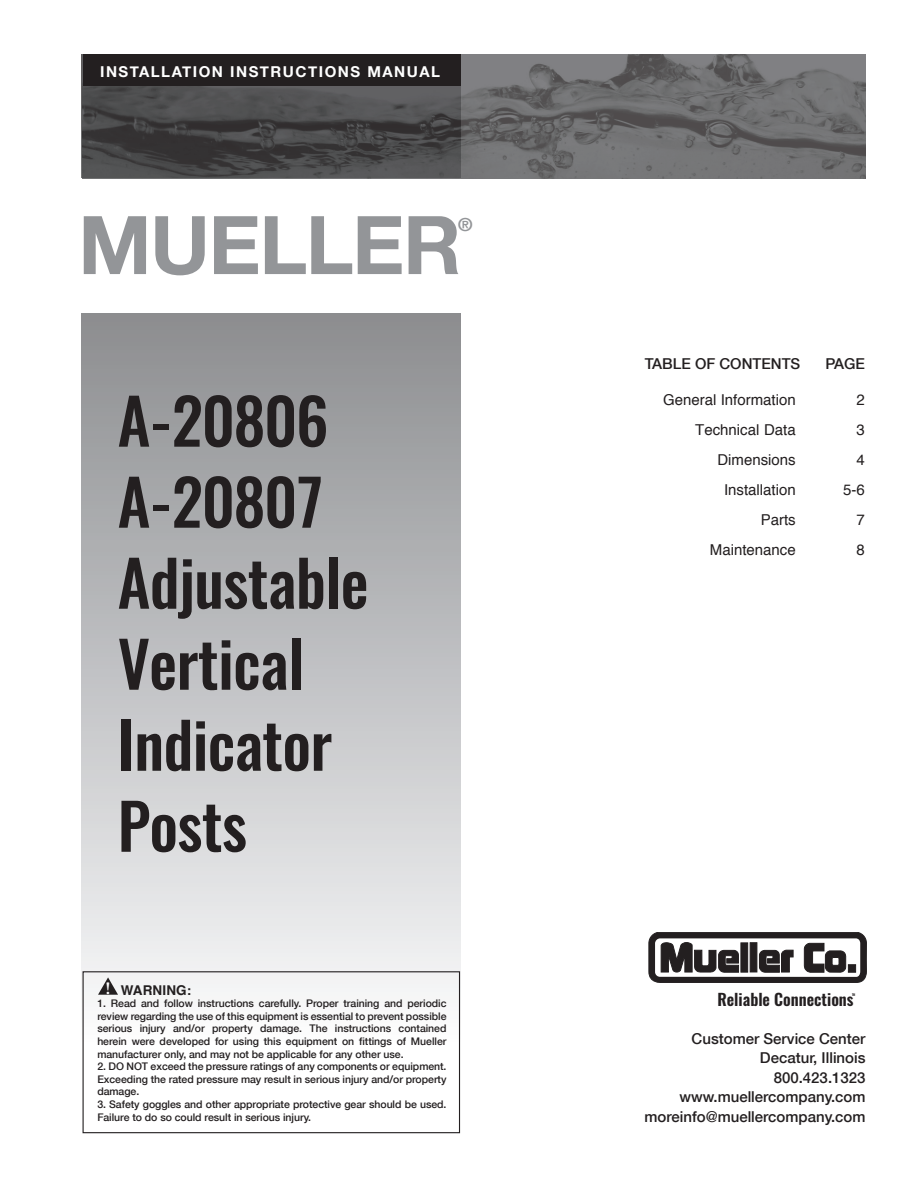
<style>
.page{position:relative;width:918px;height:1188px;background:#fff}
.page>*{position:absolute;margin:0;border:0;box-sizing:border-box;transform-origin:0 0}
.t1{font:700 81px "Helvetica Neue";letter-spacing:-.02em;color:#939598}
.t2{font:500 63px/81px "Oswald";letter-spacing:-.01em;color:#231f20}
.t3{font:700 18px "Helvetica Neue";color:#939598}
.t4{font:600 17.4px "Minion Pro";color:#fff;scale:1.04 1}
.t5{font:600 16.2px "Oswald";color:#231f20}
.t6{font:500 15px/19.5px "Helvetica Neue";color:#231f20;text-align:right}
.t7{font:15px "Helvetica";color:#231f20}
.t8{font:700 15px "Helvetica Neue";letter-spacing:.1em;color:#fff}
.t9{font:700 13.5px "Helvetica";letter-spacing:.01em;color:#231f20}
.t10{font:500 10.5px/12.6px "Helvetica Neue";letter-spacing:-.005em;color:#231f20;text-align:justify}
.t11{font:600 3.3px "Oswald";color:#231f20;scale:.91 1}
</style>
<div class="page">
<svg style="left:82px;top:54px;width:379px;height:991px"></svg>
<div style="left:71px;top:178px;width:417px;height:134px;background:#fff"></div>
<img style="left:83px;top:54px;width:783px;height:124px">
<div style="left:83px;top:54px;width:378px;height:32px;background:#231f20"></div>
<svg style="left:649px;top:932px;width:218px;height:51px"></svg>
<svg style="left:98px;top:977px;width:20px;height:18px"></svg>
<div style="left:83px;top:971px;width:377px;height:162px;border:1px solid #231f20"></div>
<h3 class="t8" style="left:100px;top:60px;width:340px">INSTALLATION INSTRUCTIONS MANUAL</h3>
<h1 class="t1" style="left:78px;top:182px;width:385px">MUELLER</h1>
<h3 class="t3" style="left:458px;top:210px;width:16px">®</h3>
<h2 class="t2" style="left:118px;top:382px;width:253px">A-20806<br>A-20807<br>Adjustable<br>Vertical<br>Indicator<br>Posts</h2>
<h3 class="t4" style="left:106px;top:976px;width:6px">!</h3>
<p class="t9" style="left:121px;top:979px;width:72px">WARNING:</p>
<p class="t10" style="left:97px;top:997px;width:351px">1. Read and follow instructions carefully. Proper training and periodic review regarding the use of this equipment is essential to prevent possible serious injury and/or property damage. The instructions contained herein were developed for using this equipment on fittings of Mueller manufacturer only, and may not be applicable for any other use.</p>
<p class="t10" style="left:97px;top:1060px;width:351px">2. Do not exceed the pressure ratings of any components or equipment.<br>Exceeding the rated pressure may result in serious injury and/or property damage.</p>
<p class="t10" style="left:97px;top:1098px;width:351px">3. Safety goggles and other appropriate protective gear should be used.<br>Failure to do so could result in serious injury.</p>
<h3 class="t6" style="left:645px;top:353px;width:155px">table of contents</h3>
<h3 class="t6" style="left:825px;top:353px;width:40px">PAGE</h3>
<h3 class="t7" style="left:663px;top:388px;width:134px">General Information</h3>
<h3 class="t7" style="left:856px;top:388px;width:10px">2</h3>
<h3 class="t7" style="left:695px;top:418px;width:102px">Technical Data</h3>
<h3 class="t7" style="left:856px;top:418px;width:10px">3</h3>
<h3 class="t7" style="left:717px;top:448px;width:80px">Dimensions</h3>
<h3 class="t7" style="left:856px;top:448px;width:10px">4</h3>
<h3 class="t7" style="left:724px;top:478px;width:73px">Installation</h3>
<h3 class="t7" style="left:843px;top:478px;width:23px">5-6</h3>
<h3 class="t7" style="left:761px;top:508px;width:37px">Parts</h3>
<h3 class="t7" style="left:856px;top:508px;width:10px">7</h3>
<h3 class="t7" style="left:710px;top:538px;width:87px">Maintenance</h3>
<h3 class="t7" style="left:856px;top:538px;width:10px">8</h3>
<h3 class="t5" style="left:717px;top:988px;width:138px">Reliable Connections</h3>
<p class="t11" style="left:852px;top:993px;width:5px">TM</p>
<h3 class="t6" style="left:645px;top:1028px;width:222px">Customer Service Center<br>Decatur, Illinois<br>800.423.1323 www.muellercompany.com moreinfo@muellercompany.com</h3>
</div>
